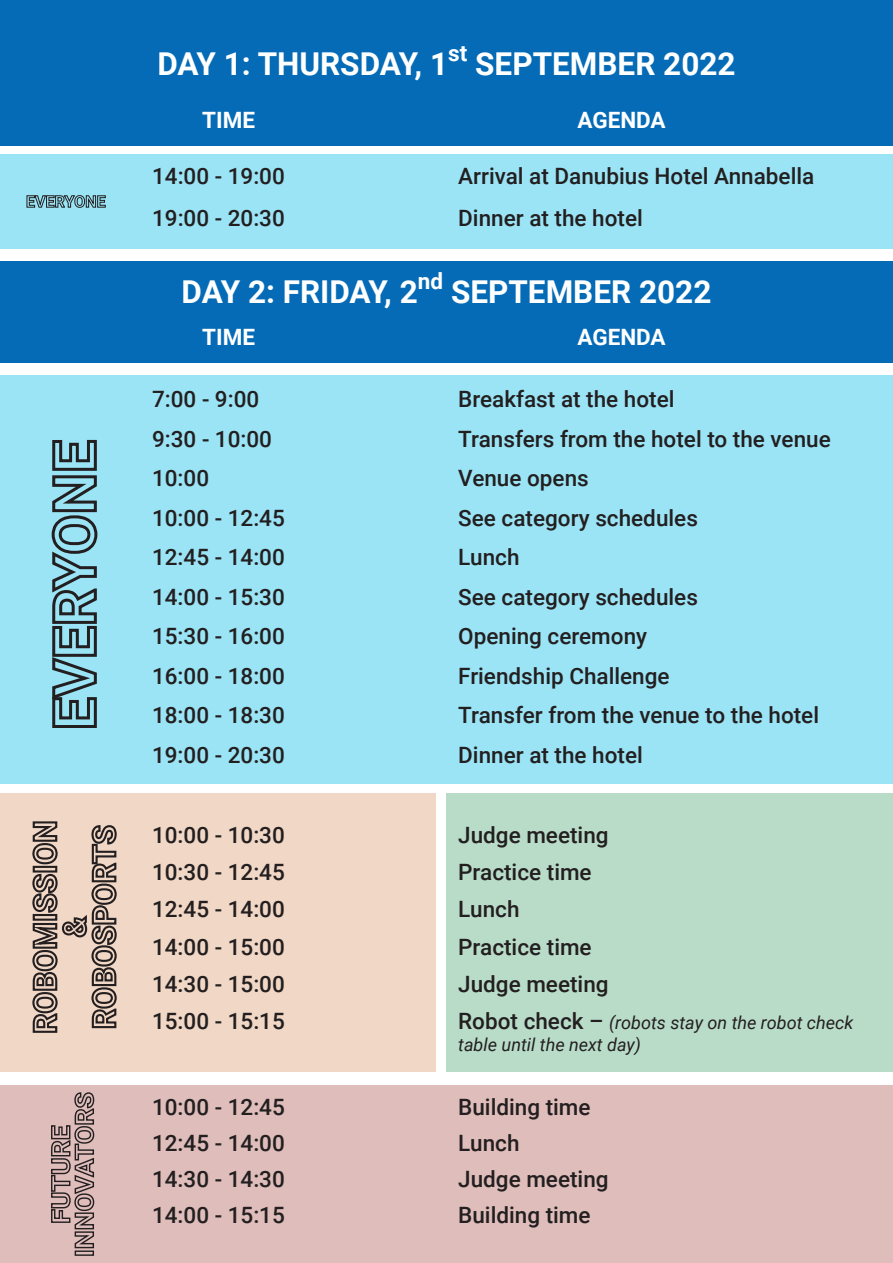
<style>
.page{position:relative;width:893px;height:1263px;background:#fff}
.page>*{position:absolute;margin:0;border:0;box-sizing:border-box;transform-origin:0 0}
.t1{font:700 31.5px "Roboto";color:#fff}
.t2{font:500 22.5px "Roboto";color:#231f20}
.t3{font:700 22.5px "Roboto";color:#fff}
.t4{font:italic 18px/21.6px "Roboto";color:#231f20}
.s1{font-weight:500;font-style:normal;font-size:22.5px}
</style>
<div class="page">
<div style="left:0;top:262px;width:893px;height:101px;background:#056bb6"></div>
<div style="left:0;top:0;width:893px;height:146px;background:#056bb6"></div>
<div style="left:0;top:375px;width:893px;height:408px;background:#9ae4f5"></div>
<div style="left:0;top:154px;width:893px;height:95px;background:#9ae4f5"></div>
<div style="left:0;top:1085px;width:893px;height:178px;background:#debdba"></div>
<div style="left:0;top:793px;width:435px;height:279px;background:#f1d7c5"></div>
<div style="left:446px;top:793px;width:447px;height:279px;background:#b9dcc9"></div>
<svg style="left:51px;top:439px;width:47px;height:289px"></svg>
<svg style="left:26px;top:195px;width:80px;height:13px"></svg>
<div style="left:75px;top:1250px;width:19px;height:6px;border:1px solid #231f20"></div>
<svg style="left:51px;top:1092px;width:44px;height:157px"></svg>
<svg style="left:32px;top:821px;width:85px;height:212px"></svg>
<h1 class="t1" style="left:157px;top:41px;width:580px">DAY 1: THURSDAY, 1<sup>st</sup> SEPTEMBER 2022</h1>
<p class="t3" style="left:202px;top:104px;width:54px">TIME</p>
<p class="t3" style="left:577px;top:104px;width:90px">AGENDA</p>
<p class="t2" style="left:152px;top:160px;width:134px">14:00 - 19:00</p>
<p class="t2" style="left:458px;top:160px;width:358px">Arrival at Danubius Hotel Annabella</p>
<p class="t2" style="left:152px;top:202px;width:134px">19:00 - 20:30</p>
<p class="t2" style="left:458px;top:202px;width:186px">Dinner at the hotel</p>
<h1 class="t1" style="left:182px;top:269px;width:531px">DAY 2: FRIDAY, 2<sup>nd</sup> SEPTEMBER 2022</h1>
<p class="t3" style="left:202px;top:322px;width:54px">TIME</p>
<p class="t3" style="left:577px;top:322px;width:90px">AGENDA</p>
<p class="t2" style="left:152px;top:384px;width:109px">7:00 - 9:00</p>
<p class="t2" style="left:458px;top:384px;width:218px">Breakfast at the hotel</p>
<p class="t2" style="left:152px;top:423px;width:121px">9:30 - 10:00</p>
<p class="t2" style="left:458px;top:423px;width:374px">Transfers from the hotel to the venue</p>
<p class="t2" style="left:152px;top:463px;width:59px">10:00</p>
<p class="t2" style="left:458px;top:463px;width:132px">Venue opens</p>
<p class="t2" style="left:152px;top:502px;width:134px">10:00 - 12:45</p>
<p class="t2" style="left:458px;top:502px;width:241px">See category schedules</p>
<p class="t2" style="left:152px;top:541px;width:134px">12:45 - 14:00</p>
<p class="t2" style="left:458px;top:541px;width:63px">Lunch</p>
<p class="t2" style="left:152px;top:581px;width:134px">14:00 - 15:30</p>
<p class="t2" style="left:458px;top:581px;width:241px">See category schedules</p>
<p class="t2" style="left:152px;top:620px;width:134px">15:30 - 16:00</p>
<p class="t2" style="left:458px;top:620px;width:190px">Opening ceremony</p>
<p class="t2" style="left:152px;top:660px;width:134px">16:00 - 18:00</p>
<p class="t2" style="left:458px;top:660px;width:213px">Friendship Challenge</p>
<p class="t2" style="left:152px;top:699px;width:134px">18:00 - 18:30</p>
<p class="t2" style="left:458px;top:699px;width:362px">Transfer from the venue to the hotel</p>
<p class="t2" style="left:152px;top:739px;width:134px">19:00 - 20:30</p>
<p class="t2" style="left:458px;top:739px;width:186px">Dinner at the hotel</p>
<p class="t2" style="left:152px;top:819px;width:134px">10:00 - 10:30</p>
<p class="t2" style="left:458px;top:819px;width:152px">Judge meeting</p>
<p class="t2" style="left:152px;top:856px;width:134px">10:30 - 12:45</p>
<p class="t2" style="left:458px;top:856px;width:135px">Practice time</p>
<p class="t2" style="left:152px;top:894px;width:134px">12:45 - 14:00</p>
<p class="t2" style="left:458px;top:894px;width:63px">Lunch</p>
<p class="t2" style="left:152px;top:931px;width:134px">14:00 - 15:00</p>
<p class="t2" style="left:458px;top:931px;width:135px">Practice time</p>
<p class="t2" style="left:152px;top:968px;width:134px">14:30 - 15:00</p>
<p class="t2" style="left:458px;top:968px;width:152px">Judge meeting</p>
<p class="t2" style="left:152px;top:1005px;width:134px">15:00 - 15:15</p>
<p class="t4" style="left:458px;top:1011px;width:397px"><span class="s1">Robot check –</span> (robots stay on the robot check table until the next day)</p>
<p class="t2" style="left:152px;top:1091px;width:134px">10:00 - 12:45</p>
<p class="t2" style="left:458px;top:1091px;width:134px">Building time</p>
<p class="t2" style="left:152px;top:1127px;width:134px">12:45 - 14:00</p>
<p class="t2" style="left:458px;top:1127px;width:63px">Lunch</p>
<p class="t2" style="left:152px;top:1163px;width:134px">14:30 - 14:30</p>
<p class="t2" style="left:458px;top:1163px;width:152px">Judge meeting</p>
<p class="t2" style="left:152px;top:1199px;width:134px">14:00 - 15:15</p>
<p class="t2" style="left:458px;top:1199px;width:134px">Building time</p>
</div>
